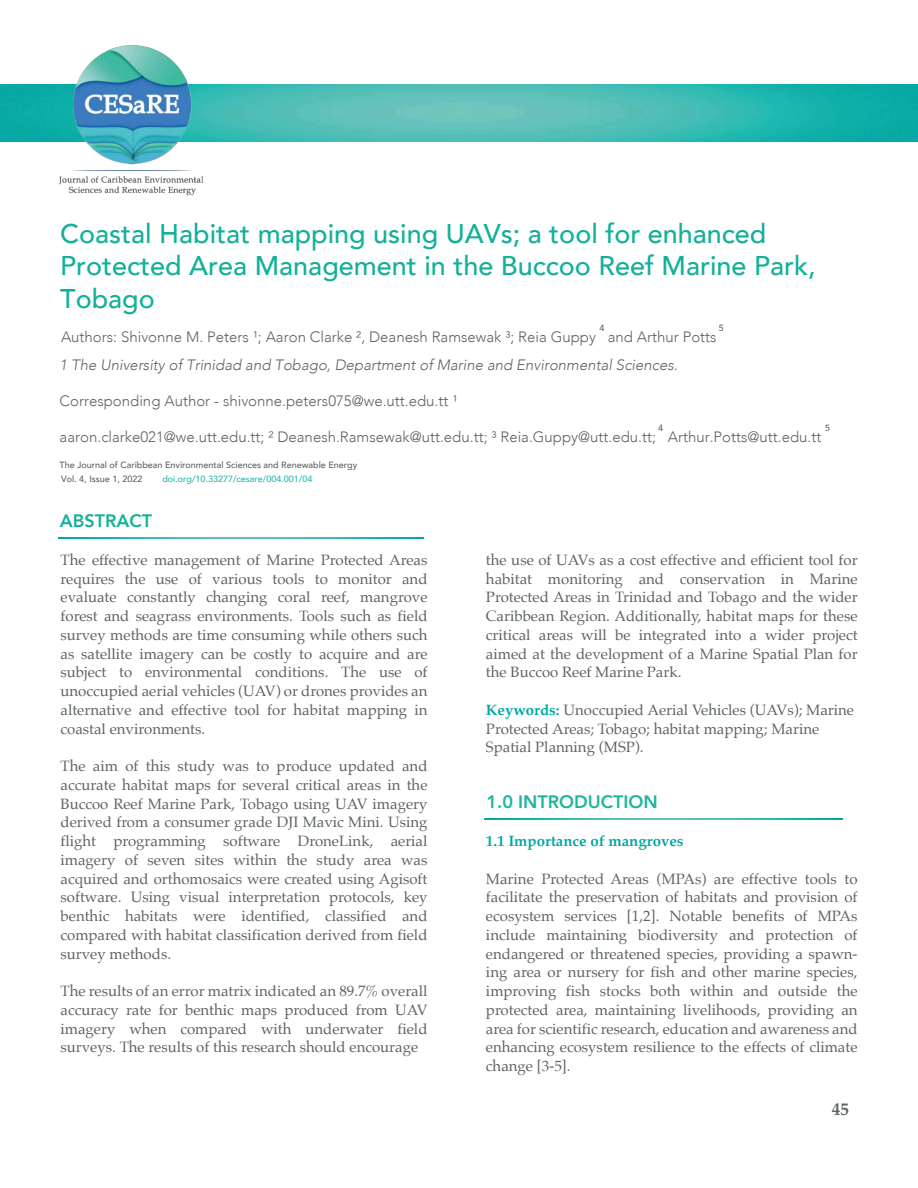
<style>
.page{position:relative;width:918px;height:1188px;background:#fff}
.page>*{position:absolute;margin:0;border:0;box-sizing:border-box;transform-origin:0 0}
.t1{font:500 27px/32.4px "Avenir";color:#13b09a}
.t2{font:800 18px "Avenir";color:#1db69c}
.t3{font:800 18px "Avenir";color:#15b09b}
.t4{font:700 17.55px "Palatino";color:#5d6463}
.t5{font:15px/18.8px "Palatino";color:#5d6463;text-align:justify}
.t6{font:300 15px "Avenir";color:#5d6363}
.t7{font:italic 300 15px "Avenir";color:#5d6363}
.t8{font:700 15px "Palatino";color:#00a8a2}
.t9{font:500 9px "Avenir";color:#5d6363}
.t10{font:500 9px "Avenir";color:#23b9af}
.s1{font-weight:700;color:#00a8a2}
</style>
<div class="page">
<img style="left:0;top:84px;width:917px;height:58px">
<img style="left:58px;top:538px;width:365px;height:1px">
<img style="left:485px;top:819px;width:357px;height:1px">
<img style="left:52px;top:45px;width:160px;height:151px">
<h1 class="t1" style="left:60px;top:216px;width:757px">Coastal Habitat mapping using UAVs; a tool for enhanced<br>Protected Area Management in the Buccoo Reef Marine Park,<br>Tobago</h1>
<p class="t6" style="left:61px;top:328px;width:657px">Authors: Shivonne M. Peters ¹; Aaron Clarke ², Deanesh Ramsewak ³; Reia Guppy and Arthur Potts</p>
<p class="t9" style="left:599px;top:320px;width:7px">4</p>
<p class="t9" style="left:719px;top:320px;width:7px">5</p>
<p class="t7" style="left:60px;top:356px;width:620px">1 The University of Trinidad and Tobago, Department of Marine and Environmental Sciences.</p>
<p class="t6" style="left:60px;top:392px;width:399px">Corresponding Author - shivonne.peters075@we.utt.edu.tt ¹</p>
<p class="t6" style="left:60px;top:428px;width:763px">aaron.clarke021@we.utt.edu.tt; ² Deanesh.Ramsewak@utt.edu.tt; ³ Reia.Guppy@utt.edu.tt; Arthur.Potts@utt.edu.tt</p>
<p class="t9" style="left:658px;top:420px;width:7px">4</p>
<p class="t9" style="left:825px;top:420px;width:7px">5</p>
<p class="t9" style="left:60px;top:457px;width:299px">The Journal of Caribbean Environmental Sciences and Renewable Energy</p>
<p class="t9" style="left:61px;top:471px;width:83px">Vol. 4, Issue 1, 2022</p>
<p class="t10" style="left:162px;top:471px;width:152px">doi.org/10.33277/cesare/004.001/04</p>
<p class="t3" style="left:60px;top:506px;width:94px">ABSTRACT</p>
<p class="t5" style="left:61px;top:550px;width:369px">The effective management of Marine Protected Areas requires the use of various tools to monitor and evaluate constantly changing coral reef, mangrove forest and seagrass environments. Tools such as field survey methods are time consuming while others such as satellite imagery can be costly to acquire and are subject to environmental conditions. The use of unoccupied aerial vehicles (UAV) or drones provides an alternative and effective tool for habitat mapping in coastal environments.</p>
<p class="t5" style="left:61px;top:757px;width:369px">The aim of this study was to produce updated and accurate habitat maps for several critical areas in the Buccoo Reef Marine Park, Tobago using UAV imagery derived from a consumer grade DJI Mavic Mini. Using flight programming software DroneLink, aerial imagery of seven sites within the study area was acquired and orthomosaics were created using Agisoft software. Using visual interpretation protocols, key benthic habitats were identified, classified and compared with habitat classification derived from field survey methods.</p>
<p class="t5" style="left:61px;top:981px;width:368px">The results of an error matrix indicated an 89.7% overall accuracy rate for benthic maps produced from UAV imagery when compared with underwater field surveys. The results of this research should encourage</p>
<p class="t5" style="left:486px;top:550px;width:373px">the use of UAVs as a cost effective and efficient tool for habitat monitoring and conservation in Marine Protected Areas in Trinidad and Tobago and the wider Caribbean Region. Additionally, habitat maps for these critical areas will be integrated into a wider project aimed at the development of a Marine Spatial Plan for the Buccoo Reef Marine Park.</p>
<p class="t5" style="left:486px;top:700px;width:370px;text-align:left"><span class="s1">Keywords:</span> Unoccupied Aerial Vehicles (UAVs); Marine<br>Protected Areas; Tobago; habitat mapping; Marine<br>Spatial Planning (MSP).</p>
<p class="t2" style="left:486px;top:788px;width:173px">1.0 INTRODUCTION</p>
<p class="t8" style="left:486px;top:828px;width:199px">1.1 Importance of mangroves</p>
<p class="t5" style="left:486px;top:869px;width:373px">Marine Protected Areas (MPAs) are effective tools to facilitate the preservation of habitats and provision of ecosystem services [1,2]. Notable benefits of MPAs include maintaining biodiversity and protection of endangered or threatened species, providing a spawn&shy;ing area or nursery for fish and other marine species, improving fish stocks both within and outside the protected area, maintaining livelihoods, providing an area for scientific research, education and awareness and enhancing ecosystem resilience to the effects of climate change [3-5].</p>
<p class="t4" style="left:832px;top:1094px;width:19px">45</p>
</div>
